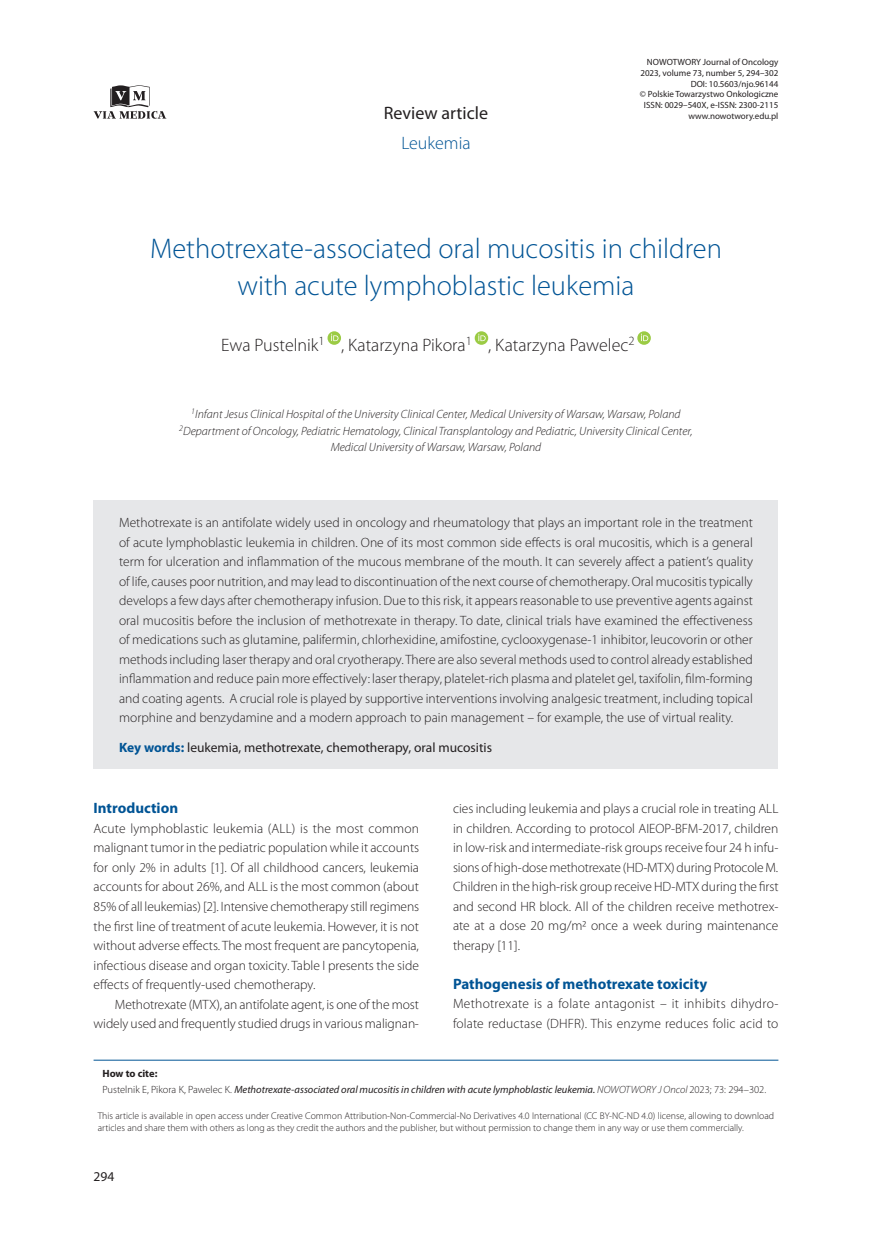
<style>
.page{position:relative;width:872px;height:1234px;background:#fff}
.page>*{position:absolute;margin:0;border:0;box-sizing:border-box;transform-origin:0 0}
._02_Tytul{font:300 28.5px/37.5px "Myriad Pro";color:#005495;text-align:center}
._03_Autor{font:300 18px "Myriad Pro";color:#231f20}
.t1{font:18px "Myriad Pro";color:#231f20}
.t2{font:300 18px "Myriad Pro";color:#005495}
._12_Srodtytul_1{font:700 15px "Myriad Pro";color:#005495}
._06_Streszczenie_tek{font:300 13.5px/19.5px "Myriad Pro";color:#231f20;text-align:justify}
._08_Tekst_bez_wcieci{font:300 13.5px/19.5px "Myriad Pro";letter-spacing:.01em;color:#231f20;text-align:justify}
._08_Tekst{font:300 13.5px/19.5px "Myriad Pro";letter-spacing:-.005em;color:#231f20;text-align:right}
._06_Streszczenie_slo{font:13.5px "Myriad Pro";color:#231f20}
._03_Afiliacje{font:italic 300 12px/16.5px "Myriad Pro";color:#231f20;text-align:center}
.t3{font:italic 10.5px "Myriad Pro";color:#231f20}
.t4{font:700 10.5px "Myriad Pro";letter-spacing:-.005em;color:#231f20}
.t5{font:300 9.75px/11.7px "Myriad Pro";color:#231f20}
.t6{font:9px/10.8px "Myriad Pro";color:#231f20;text-align:right}
.s1{font-weight:700;color:#005495}
.s2{font-weight:300;font-style:normal}
.s3{font-weight:300}
</style>
<div class="page">
<svg style="left:94px;top:85px;width:72px;height:34px"></svg>
<svg style="left:327px;top:331px;width:14px;height:14px"></svg>
<svg style="left:331px;top:333px;width:7px;height:8px"></svg>
<div style="left:475px;top:331px;width:13px;height:14px;background:#9bcb44;border-radius:50%"></div>
<svg style="left:478px;top:333px;width:8px;height:8px"></svg>
<svg style="left:637px;top:331px;width:14px;height:14px"></svg>
<svg style="left:641px;top:333px;width:7px;height:8px"></svg>
<div style="left:94px;top:500px;width:684px;height:268px;background:#e6e7e9"></div>
<hr style="left:94px;top:1059px;width:684px;height:1px;background:#005495">
<h2 class="t1" style="left:384px;top:102px;width:106px">Review article</h2>
<h2 class="t2" style="left:401px;top:132px;width:71px">Leukemia</h2>
<p class="t6" style="left:640px;top:56px;width:140px">NOWOTWORY Journal of Oncology<br>2023, volume 73, number 5, 294–302<br>DOI: 10.5603/njo.96144<br>© Polskie Towarzystwo Onkologiczne<br>ISSN: 0029–540X, e-ISSN: 2300-2115 www.nowotwory.edu.pl</p>
<p class="_02_Tytul" style="left:150px;top:229px;width:573px">Methotrexate-associated oral mucositis in children with acute lymphoblastic leukemia</p>
<p class="_03_Autor" style="left:221px;top:334px;width:415px">Ewa Pustelnik<sup>1</sup> , Katarzyna Pikora<sup>1</sup> , Katarzyna Pawelec<sup>2</sup></p>
<p class="_03_Afiliacje" style="left:179px;top:406px;width:515px"><sup>1</sup>Infant Jesus Clinical Hospital of the University Clinical Center, Medical University of Warsaw, Warsaw, Poland<br><sup>2</sup>Department of Oncology, Pediatric Hematology, Clinical Transplantology and Pediatric, University Clinical Center,<br>Medical University of Warsaw, Warsaw, Poland</p>
<p class="_06_Streszczenie_tek" style="left:119px;top:512px;width:635px">Methotrexate is an antifolate widely used in oncology and rheumatology that plays an important role in the treatment of acute lymphoblastic leukemia in children. One of its most common side effects is oral mucositis, which is a general term for ulceration and inflammation of the mucous membrane of the mouth. It can severely affect a patient’s quality of life, causes poor nutrition, and may lead to discontinuation of the next course of chemotherapy. Oral mucositis typically develops a few days after chemotherapy infusion. Due to this risk, it appears reasonable to use preventive agents against oral mucositis before the inclusion of methotrexate in therapy. To date, clinical trials have examined the effectiveness of medications such as glutamine, palifermin, chlorhexidine, amifostine, cyclooxygenase-1 inhibitor, leucovorin or other methods including laser therapy and oral cryotherapy. There are also several methods used to control already established inflammation and reduce pain more effectively: laser therapy, platelet-rich plasma and platelet gel, taxifolin, film-forming and coating agents. A crucial role is played by supportive interventions involving analgesic treatment, including topical morphine and benzydamine and a modern approach to pain management – for example, the use of virtual reality.</p>
<p class="_06_Streszczenie_slo" style="left:119px;top:738px;width:374px"><span class="s1">Key words:</span> leukemia, methotrexate, chemotherapy, oral mucositis</p>
<p class="_12_Srodtytul_1" style="left:94px;top:798px;width:86px">Introduction</p>
<p class="_08_Tekst_bez_wcieci" style="left:94px;top:818px;width:327px">Acute lymphoblastic leukemia (ALL) is the most common malignant tumor in the pediatric population while it accounts for only 2% in adults [1]. Of all childhood cancers, leukemia accounts for about 26%, and ALL is the most common (about 85% of all leukemias) [2]. Intensive chemotherapy still regimens the first line of treatment of acute leukemia. However, it is not without adverse effects. The most frequent are pancytopenia, infectious disease and organ toxicity. Table I presents the side effects of frequently-used chemotherapy.</p>
<p class="_08_Tekst" style="left:94px;top:993px;width:327px">Methotrexate (MTX), an antifolate agent, is one of the most widely used and frequently studied drugs in various malignan-</p>
<p class="_08_Tekst" style="left:453px;top:798px;width:327px;text-align:justify">cies including leukemia and plays a crucial role in treating ALL in children. According to protocol AIEOP-BFM-2017, children in low-risk and intermediate-risk groups receive four 24 h infu&shy;sions of high-dose methotrexate (HD-MTX) during Protocole M.<br>Children in the high-risk group receive HD-MTX during the first and second HR block. All of the children receive methotrex&shy;ate at a dose 20 mg/m2 once a week during maintenance therapy [11].</p>
<p class="_12_Srodtytul_1" style="left:453px;top:973px;width:256px">Pathogenesis of methotrexate toxicity</p>
<p class="_08_Tekst_bez_wcieci" style="left:453px;top:993px;width:327px">Methotrexate is a folate antagonist – it inhibits dihydro&shy;folate reductase (DHFR). This enzyme reduces folic acid to</p>
<p class="t4" style="left:102px;top:1065px;width:56px">How to cite:</p>
<p class="t3" style="left:102px;top:1083px;width:665px"><span class="s2">Pustelnik E, Pikora K, Pawelec K.</span> Methotrexate-associated oral mucositis in children with acute lymphoblastic leukemia. <span class="s3">NOWOTWORY J Oncol</span> <span class="s2">2023; 73: 294–302.</span></p>
<p class="t5" style="left:98px;top:1109px;width:678px">This article is available in open access under Creative Common Attribution-Non-Commercial-No Derivatives 4.0 International (CC BY-NC-ND 4.0) license, allowing to download articles and share them with others as long as they credit the authors and the publisher, but without permission to change them in any way or use them commercially.</p>
<p class="_06_Streszczenie_slo" style="left:94px;top:1168px;width:22px">294</p>
</div>
